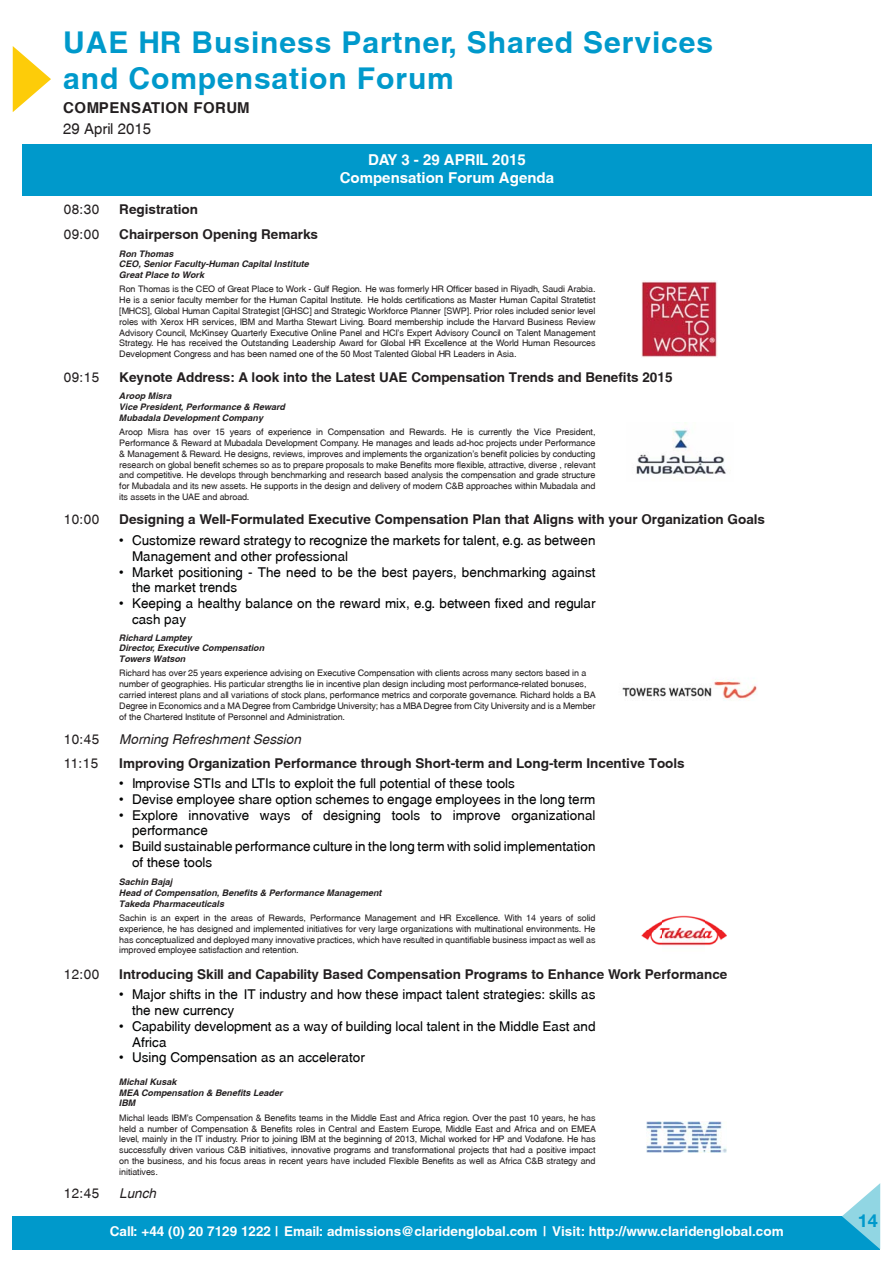
<style>
.page{position:relative;width:893px;height:1263px;background:#fff}
.page>*{position:absolute;margin:0;border:0;box-sizing:border-box;transform-origin:0 0}
.t1{font:700 30px/36px "Swansea";letter-spacing:.03em;color:#0099cb}
.t2{font:700 18px "Helvetica Neue";color:#0099cb}
.t3{font:700 15px/18px "Swansea";color:#fff;text-align:center}
.t4{font:700 15px "Swansea";letter-spacing:.03em;color:#231f20}
.t5{font:15px "Swansea";color:#231f20}
.t6{font:13.5px/15.8px "Swansea";color:#010202}
.t7{font:700 13.5px/25.5px "Swansea";color:#231f20}
.t8{font:700 13.5px "Swansea";color:#fff}
.t9{font:13.5px/25.5px "Swansea";letter-spacing:.03em;color:#231f20}
.t10{font:italic 13.5px "Swansea";color:#231f20}
.t11{font:9px/10.8px "Swansea";letter-spacing:-.01em;color:#231f20;text-align:justify}
.t12{font:italic 700 9px/10.8px "Swansea";color:#231f20}
</style>
<div class="page">
<div style="left:13px;top:1216px;width:867px;height:33px;background:#0099cb"></div>
<svg style="left:842px;top:1183px;width:38px;height:66px"></svg>
<div style="left:22px;top:144px;width:850px;height:52px;background:#0099cb"></div>
<svg style="left:13px;top:46px;width:38px;height:66px"></svg>
<img style="left:622px;top:679px;width:135px;height:20px">
<img style="left:641px;top:915px;width:86px;height:31px">
<img style="left:641px;top:281px;width:76px;height:76px">
<img style="left:647px;top:1121px;width:79px;height:31px">
<img style="left:636px;top:423px;width:90px;height:52px">
<h1 class="t1" style="left:63px;top:27px;width:651px">UAE HR Business Partner, Shared Services and Compensation Forum</h1>
<h3 class="t4" style="left:63px;top:102px;width:188px">COMPENSATION FORUM</h3>
<h3 class="t5" style="left:63px;top:123px;width:89px">29 April 2015</h3>
<h3 class="t3" style="left:340px;top:153px;width:216px">DAY 3 - 29 APRIL 2015<br>Compensation Forum Agenda</h3>
<h3 class="t9" style="left:64px;top:198px;width:37px">08:30<br>09:00</h3>
<h3 class="t7" style="left:119px;top:198px;width:200px">Registration<br>Chairperson Opening Remarks</h3>
<p class="t12" style="left:119px;top:249px;width:191px">Ron Thomas<br>CEO, Senior Faculty-Human Capital Institute<br>Great Place to Work</p>
<p class="t11" style="left:119px;top:285px;width:478px">Ron Thomas is the CEO of Great Place to Work - Gulf Region. He was formerly HR Officer based in Riyadh, Saudi Arabia.<br>He is a senior faculty member for the Human Capital Institute. He holds certifications as Master Human Capital Stratetist [MHCS], Global Human Capital Strategist [GHSC] and Strategic Workforce Planner [SWP]. Prior roles included senior level roles with Xerox HR services, IBM and Martha Stewart Living. Board membership include the Harvard Business Review Advisory Council, McKinsey Quarterly Executive Online Panel and HCI’s Expert Advisory Council on Talent Management Strategy. He has received the Outstanding Leadership Award for Global HR Excellence at the World Human Resources Development Congress and has been named one of the 50 Most Talented Global HR Leaders in Asia.</p>
<h3 class="t9" style="left:64px;top:366px;width:37px">09:15</h3>
<h3 class="t7" style="left:119px;top:366px;width:555px">Keynote Address: A look into the Latest UAE Compensation Trends and Benefits 2015</h3>
<p class="t12" style="left:119px;top:391px;width:168px">Aroop Misra<br>Vice President, Performance &amp; Reward<br>Mubadala Development Company</p>
<p class="t11" style="left:119px;top:427px;width:478px">Aroop Misra has over 15 years of experience in Compensation and Rewards. He is currently the Vice President, Performance &amp; Reward at Mubadala Development Company. He manages and leads ad-hoc projects under Performance &amp; Management &amp; Reward. He designs, reviews, improves and implements the organization’s benefit policies by conducting research on global benefit schemes so as to prepare proposals to make Benefits more flexible, attractive, diverse , relevant and competitive. He develops through benchmarking and research based analysis the compensation and grade structure for Mubadala and its new assets. He supports in the design and delivery of modern C&amp;B approaches within Mubadala and its assets in the UAE and abroad.</p>
<h3 class="t9" style="left:64px;top:508px;width:37px">10:00</h3>
<h3 class="t7" style="left:119px;top:508px;width:647px">Designing a Well-Formulated Executive Compensation Plan that Aligns with your Organization Goals</h3>
<h3 class="t6" style="left:132px;top:534px;width:465px;text-indent:-13px">• Customize reward strategy to recognize the markets for talent, e.g. as between<br>Management and other professional</h3>
<h3 class="t6" style="left:132px;top:565px;width:465px;text-indent:-13px">• Market positioning - The need to be the best payers, benchmarking against the market trends</h3>
<h3 class="t6" style="left:132px;top:597px;width:465px;text-indent:-13px">• Keeping a healthy balance on the reward mix, e.g. between fixed and regular cash pay</h3>
<p class="t12" style="left:119px;top:633px;width:147px">Richard Lamptey<br>Director, Executive Compensation<br>Towers Watson</p>
<p class="t11" style="left:119px;top:669px;width:478px;text-align:left">Richard has over 25 years experience advising on Executive Compensation with clients across many sectors based in a number of geographies. His particular strengths lie in incentive plan design including most performance-related bonuses, carried interest plans and all variations of stock plans, performance metrics and corporate governance. Richard holds a BA Degree in Economics and a MA Degree from Cambridge University; has a MBA Degree from City University and is a Member of the Chartered Institute of Personnel and Administration.</p>
<h3 class="t9" style="left:64px;top:727px;width:37px">10:45</h3>
<h3 class="t10" style="left:119px;top:734px;width:183px">Morning Refreshment Session</h3>
<h3 class="t9" style="left:64px;top:751px;width:36px">11:15</h3>
<h3 class="t9" style="left:64px;top:963px;width:37px">12:00</h3>
<h3 class="t7" style="left:119px;top:751px;width:567px">Improving Organization Performance through Short-term and Long-term Incentive Tools</h3>
<h3 class="t6" style="left:119px;top:777px;width:397px">• Improvise STIs and LTIs to exploit the full potential of these tools</h3>
<h3 class="t6" style="left:119px;top:792px;width:478px">• Devise employee share option schemes to engage employees in the long term</h3>
<h3 class="t6" style="left:132px;top:808px;width:465px;text-indent:-13px">• Explore innovative ways of designing tools to improve organizational performance</h3>
<h3 class="t6" style="left:132px;top:840px;width:465px;text-indent:-13px">• Build sustainable performance culture in the long term with solid implementation of these tools</h3>
<p class="t12" style="left:119px;top:877px;width:264px">Sachin Bajaj<br>Head of Compensation, Benefits &amp; Performance Management<br>Takeda Pharmaceuticals</p>
<p class="t11" style="left:119px;top:913px;width:478px">Sachin is an expert in the areas of Rewards, Performance Management and HR Excellence. With 14 years of solid experience, he has designed and implemented initiatives for very large organizations with multinational environments. He has conceptualized and deployed many innovative practices, which have resulted in quantifiable business impact as well as improved employee satisfaction and retention.</p>
<h3 class="t7" style="left:119px;top:963px;width:610px">Introducing Skill and Capability Based Compensation Programs to Enhance Work Performance</h3>
<h3 class="t6" style="left:132px;top:988px;width:465px;text-indent:-13px">• Major shifts in the IT industry and how these impact talent strategies: skills as the new currency</h3>
<h3 class="t6" style="left:132px;top:1020px;width:465px;text-indent:-13px">• Capability development as a way of building local talent in the Middle East and<br>Africa</h3>
<h3 class="t6" style="left:119px;top:1051px;width:247px">• Using Compensation as an accelerator</h3>
<p class="t12" style="left:119px;top:1077px;width:165px">Michal Kusak<br>MEA Compensation &amp; Benefits Leader<br>IBM</p>
<p class="t11" style="left:119px;top:1113px;width:478px">Michal leads IBM’s Compensation &amp; Benefits teams in the Middle East and Africa region. Over the past 10 years, he has held a number of Compensation &amp; Benefits roles in Central and Eastern Europe, Middle East and Africa and on EMEA level, mainly in the IT industry. Prior to joining IBM at the beginning of 2013, Michal worked for HP and Vodafone. He has successfully driven various C&amp;B initiatives, innovative programs and transformational projects that had a positive impact on the business, and his focus areas in recent years have included Flexible Benefits as well as Africa C&amp;B strategy and initiatives.</p>
<h3 class="t9" style="left:64px;top:1182px;width:37px">12:45</h3>
<h3 class="t10" style="left:119px;top:1188px;width:38px">Lunch</h3>
<h3 class="t8" style="left:110px;top:1226px;width:675px">Call: +44 (0) 20 7129 1222 | Email: admissions@claridenglobal.com | Visit: http://www.claridenglobal.com</h3>
<h2 class="t2" style="left:858px;top:1214px;width:22px">14</h2>
</div>
